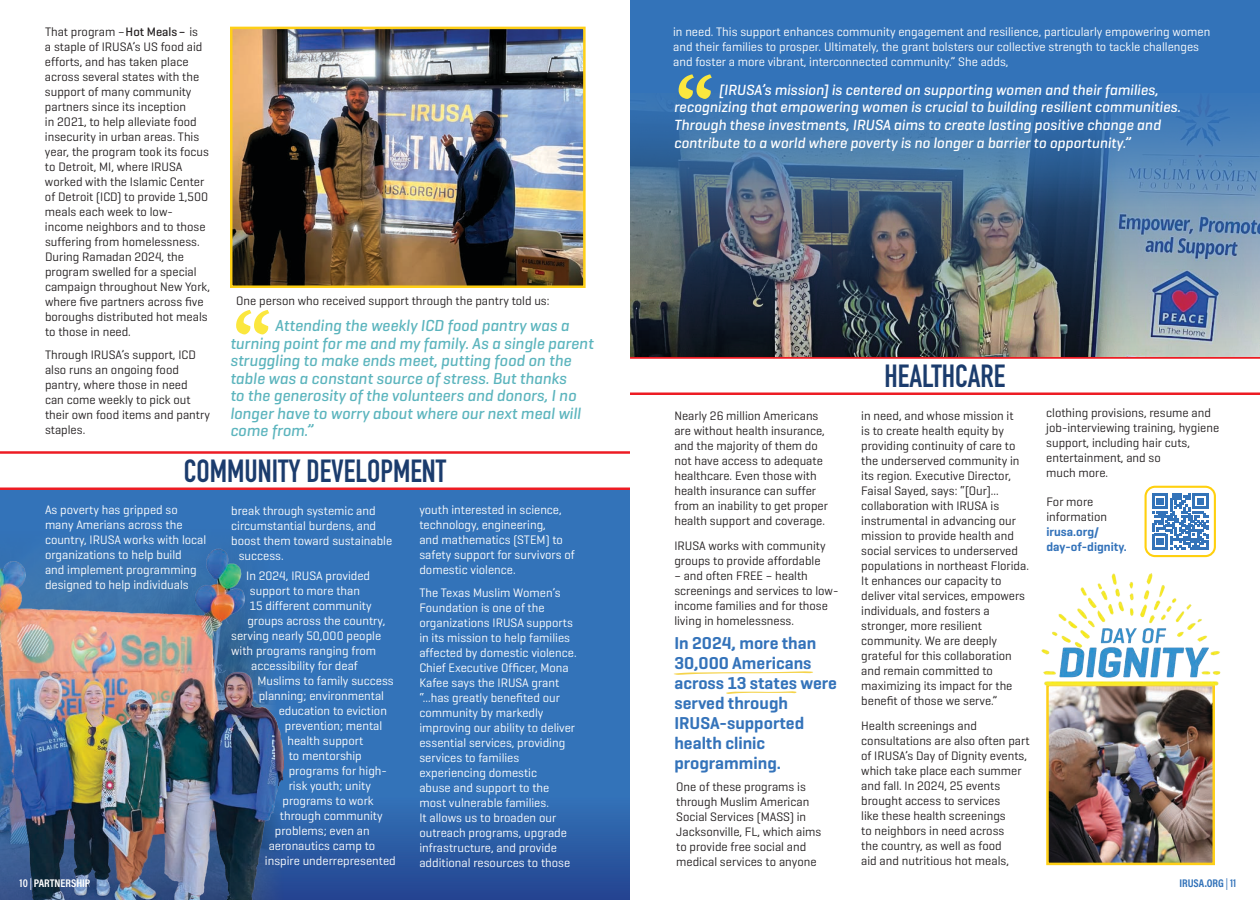
<style>
.page{position:relative;width:1260px;height:900px;background:#fff}
.page>*{position:absolute;margin:0;border:0;box-sizing:border-box;transform-origin:0 0}
.Paragraph_Style_1{font:98.38px "PT Serif";color:#fbe73e}
.t1{font:700 31.62px "DIN Condensed";color:#1b3c6d}
.t2{font:600 17.5px/20px "Geogrotesque";color:#3473ba}
.t3{font:italic 500 16.25px/17.5px "Geogrotesque";color:#5bb4bd}
.t4{font:italic 500 15px/17.5px "Geogrotesque";color:#fff}
.t5{font:12.5px/15px "Geogrotesque";color:#231f20}
.t6{font:12.5px/15px "Geogrotesque";color:#fff}
.t7{font:600 12.5px "Geogrotesque";color:#3473ba}
.t8{font:700 11.25px "Acumin Pro Cond";color:#fff}
.t9{font:700 11.25px "Acumin Pro Cond";color:#3373b9}
.s1{font-weight:500}
.s2{font-weight:600}
.s3{font-weight:400}
</style>
<div class="page">
<svg style="left:0;top:490px;width:630px;height:410px;background:#316cb3"></svg>
<div style="left:630px;top:0;width:630px;height:356px;background:#3373b9"></div>
<hr style="left:630px;top:356px;width:630px;height:3px;background:#ed1c24">
<hr style="left:630px;top:392px;width:630px;height:3px;background:#ed1c24">
<img style="left:233px;top:30px;width:350px;height:255px">
<div style="left:230px;top:27px;width:356px;height:261px;border:2px solid #fecf17"></div>
<img style="left:1049px;top:742px;width:163px;height:120px">
<div style="left:1046px;top:684px;width:169px;height:181px;border:2px solid #fecf17"></div>
<hr style="left:0;top:451px;width:630px;height:3px;background:#ed1c24">
<hr style="left:0;top:488px;width:630px;height:2px;background:#ed1c24">
<img style="left:0;top:498px;width:284px;height:402px">
<img style="left:630px;top:107px;width:630px;height:249px">
<img style="left:1041px;top:501px;width:180px;height:241px">
<svg style="left:674px;top:671px;width:139px;height:4px"></svg>
<svg style="left:726px;top:691px;width:71px;height:3px"></svg>
<svg style="left:1152px;top:493px;width:56px;height:57px"></svg>
<div style="left:1145px;top:486px;width:71px;height:71px;border:2px solid #ffd00e;border-radius:10px"></div>
<p class="t5" style="left:45px;top:24px;width:167px">That program –<span class="s1">Hot Meals –</span> is<br>a staple of IRUSA’s US food aid efforts, and has taken place across several states with the support of many community partners since its inception<br>in 2021, to help alleviate food insecurity in urban areas. This year, the program took its focus to Detroit, MI, where IRUSA worked with the Islamic Center of Detroit (ICD) to provide 1,500 meals each week to low&shy;income neighbors and to those suffering from homelessness.<br>During Ramadan 2024, the program swelled for a special campaign throughout New York, where five partners across five boroughs distributed hot meals to those in need.</p>
<p class="t5" style="left:45px;top:346px;width:166px">Through IRUSA’s support, ICD also runs an ongoing food pantry, where those in need<br>can come weekly to pick out their own food items and pantry staples.</p>
<p class="t5" style="left:236px;top:293px;width:315px">One person who received support through the pantry told us:</p>
<p class="Paragraph_Style_1" style="left:229px;top:292px;width:48px">“</p>
<p class="t3" style="left:231px;top:317px;width:365px;text-indent:45px">Attending the weekly ICD food pantry was a turning point for me and my family. As a single parent struggling to make ends meet, putting food on the table was a constant source of stress. But thanks<br>to the generosity of the volunteers and donors, I no longer have to worry about where our next meal will come from.”</p>
<p class="t1" style="left:184px;top:450px;width:264px">COMMUNITY DEVELOPMENT</p>
<p class="t6" style="left:45px;top:502px;width:163px">As poverty has gripped so many Amerians across the country, IRUSA works with local organizations to help build<br>and implement programming designed to help individuals</p>
<p class="t6" style="left:231px;top:503px;width:146px">break through systemic and</p>
<p class="t6" style="left:419px;top:502px;width:157px">youth interested in science, technology, engineering,<br>and mathematics (STEM) to safety support for survivors of domestic violence.</p>
<p class="t6" style="left:419px;top:585px;width:159px">The Texas Muslim Women’s<br>Foundation is one of the organizations IRUSA supports in its mission to help families affected by domestic violence.<br>Chief Executive Officer, Mona<br>Kafee says the IRUSA grant “...has greatly benefited our community by markedly improving our ability to deliver essential services, providing services to families</p>
<p class="t6" style="left:419px;top:765px;width:152px">experiencing domestic abuse and support to the most vulnerable families.<br>It allows us to broaden our outreach programs, upgrade infrastructure, and provide additional resources to those</p>
<p class="t6" style="left:231px;top:518px;width:146px">circumstantial burdens, and</p>
<p class="t6" style="left:231px;top:533px;width:163px">boost them toward sustainable</p>
<p class="t6" style="left:239px;top:548px;width:47px">success.</p>
<p class="t6" style="left:246px;top:568px;width:125px">In 2024, IRUSA provided</p>
<p class="t6" style="left:250px;top:583px;width:112px">support to more than</p>
<p class="t6" style="left:250px;top:598px;width:123px">15 different community</p>
<p class="t6" style="left:247px;top:613px;width:139px">groups across the country,</p>
<p class="t6" style="left:231px;top:628px;width:152px">serving nearly 50,000 people</p>
<p class="t6" style="left:231px;top:643px;width:147px">with programs ranging from</p>
<p class="t6" style="left:251px;top:658px;width:108px">accessibility for deaf</p>
<p class="t6" style="left:257px;top:673px;width:138px">Muslims to family success</p>
<p class="t6" style="left:259px;top:688px;width:127px">planning; environmental</p>
<p class="t6" style="left:279px;top:703px;width:110px">education to eviction</p>
<p class="t6" style="left:285px;top:718px;width:99px">prevention; mental</p>
<p class="t6" style="left:287px;top:733px;width:77px">health support</p>
<p class="t6" style="left:289px;top:748px;width:75px">to mentorship</p>
<p class="t6" style="left:289px;top:763px;width:100px">programs for high-</p>
<p class="t6" style="left:289px;top:778px;width:84px">risk youth; unity</p>
<p class="t6" style="left:282px;top:793px;width:93px">programs to work</p>
<p class="t6" style="left:280px;top:808px;width:104px">through community</p>
<p class="t6" style="left:275px;top:823px;width:96px">problems; even an</p>
<p class="t6" style="left:269px;top:838px;width:108px">aeronautics camp to</p>
<p class="t6" style="left:265px;top:853px;width:132px">inspire underrepresented</p>
<p class="t6" style="left:673px;top:24px;width:539px">in need. This support enhances community engagement and resilience, particularly empowering women and their families to prosper. Ultimately, the grant bolsters our collective strength to tackle challenges and foster a more vibrant, interconnected community.” She adds,</p>
<p class="Paragraph_Style_1" style="left:671px;top:57px;width:48px">“</p>
<p class="t4" style="left:674px;top:133px;width:458px">contribute to a world where poverty is no longer a barrier to opportunity.”</p>
<p class="t4" style="left:674px;top:81px;width:508px;text-indent:45px">[IRUSA’s mission] is centered on supporting women and their families, recognizing that empowering women is crucial to building resilient communities.<br>Through these investments, IRUSA aims to create lasting positive change and</p>
<p class="t5" style="left:674px;top:408px;width:155px">Nearly 26 million Americans are without health insurance, and the majority of them do not have access to adequate healthcare. Even those with health insurance can suffer from an inability to get proper health support and coverage.</p>
<p class="t5" style="left:674px;top:538px;width:153px">IRUSA works with community groups to provide affordable</p>
<p class="t5" style="left:674px;top:568px;width:166px">– and often FREE – health screenings and services to low&shy;income families and for those living in homelessness.</p>
<p class="t2" style="left:674px;top:632px;width:164px">In 2024, more than<br>30,000 Americans across 13 states were served through</p>
<p class="t2" style="left:674px;top:712px;width:131px">IRUSA-supported health clinic programming.</p>
<p class="t5" style="left:676px;top:779px;width:147px">One of these programs is through Muslim American<br>Social Services (MASS) in<br>Jacksonville, FL, which aims to provide free social and medical services to anyone</p>
<p class="t1" style="left:885px;top:355px;width:122px">HEALTHCARE</p>
<p class="t5" style="left:861px;top:408px;width:169px">in need, and whose mission it<br>is to create health equity by providing continuity of care to the underserved community in its region. Executive Director,<br>Faisal Sayed, says: “[Our]... collaboration with IRUSA is instrumental in advancing our mission to provide health and social services to underserved populations in northeast Florida.<br>It enhances our capacity to deliver vital services, empowers individuals, and fosters a stronger, more resilient community. We are deeply grateful for this collaboration and remain committed to maximizing its impact for the benefit of those we serve.”</p>
<p class="t5" style="left:861px;top:718px;width:170px">Health screenings and consultations are also often part of IRUSA’s Day of Dignity events, which take place each summer and fall. In 2024, 25 events brought access to services<br>like these health screenings<br>to neighbors in need across<br>the country, as well as food<br>aid and nutritious hot meals,</p>
<p class="t5" style="left:1046px;top:405px;width:174px">clothing provisions, resume and job-interviewing training, hygiene support, including hair cuts, entertainment, and so</p>
<p class="t5" style="left:1046px;top:465px;width:63px">much more.</p>
<p class="t5" style="left:1047px;top:494px;width:48px">For more</p>
<p class="t5" style="left:1047px;top:509px;width:62px">information</p>
<p class="t7" style="left:1047px;top:524px;width:54px">irusa.org/</p>
<p class="t7" style="left:1047px;top:539px;width:82px">day-of-dignity.</p>
<p class="t8" style="left:20px;top:876px;width:72px"><span class="s2">10</span> <span class="s3">|</span> PARTNERSHIP</p>
<p class="t9" style="left:1179px;top:876px;width:58px">IRUSA.ORG <span class="s3">|</span> <span class="s2">11</span></p>
</div>
